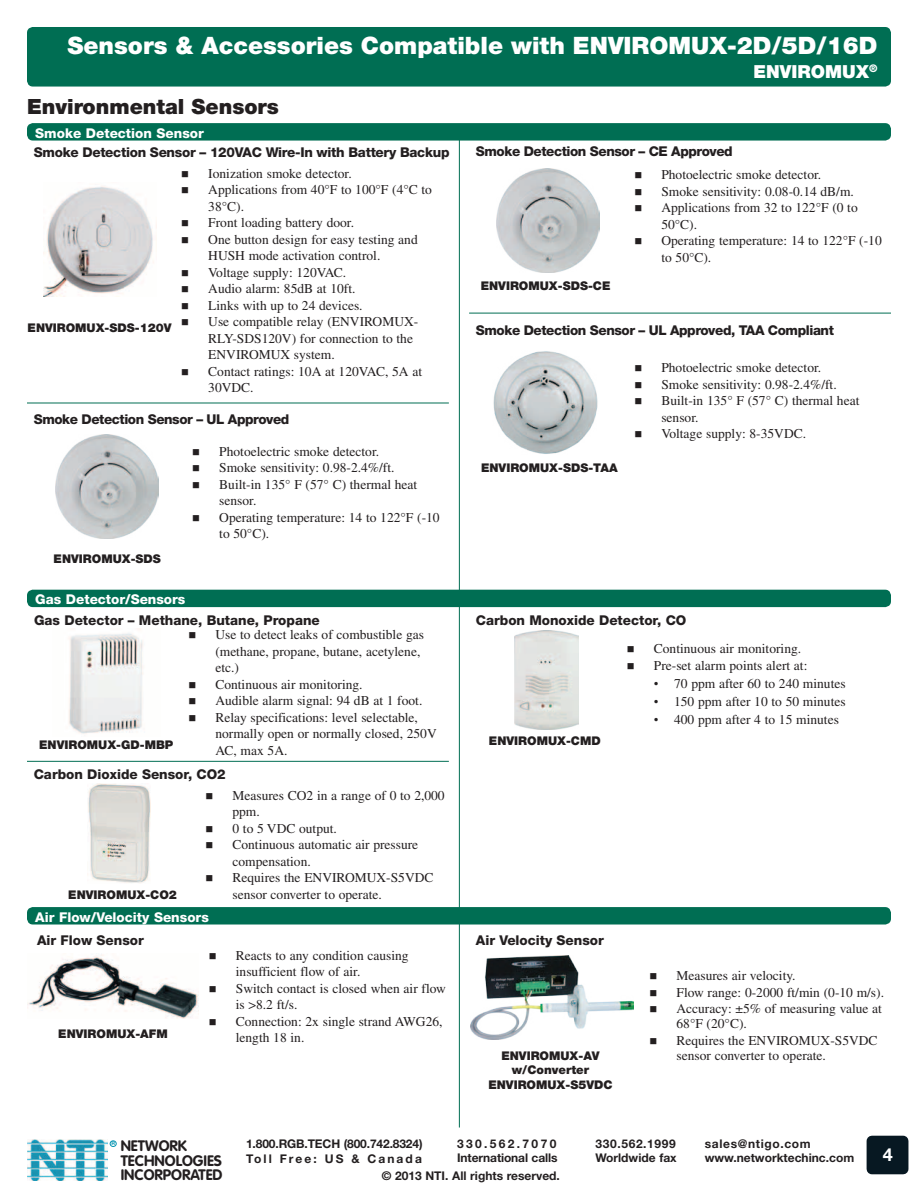
<style>
.page{position:relative;width:918px;height:1188px;background:#fff}
.page>*{position:absolute;margin:0;border:0;box-sizing:border-box;transform-origin:0 0}
.t1{font:900 24px "Helvetica Neue LT Std";color:#fff}
.t2{font:900 21px "Helvetica Neue LT Std";color:#231f20}
.t3{font:900 18px "Helvetica Neue LT Std";color:#fff}
.t4{font:700 18px "Helvetica Neue LT Std";color:#fff}
.t5{font:700 15px/14.7px "VAG Rounded Std";color:#231f20}
.t6{font:13.5px/16.5px "Times LT Std";color:#231f20}
.t7{font:800 13.5px "Helvetica Neue LT Std";letter-spacing:-.02em;color:#231f20}
.t8{font:800 13.5px "Helvetica Neue LT Std";color:#231f20}
.t9{font:800 13.5px "Helvetica Neue LT Std";color:#fff}
.t10{font:700 12px/14.4px "Helvetica Neue LT Std";color:#231f20}
.t11{font:900 12px/14.4px "Helvetica Neue LT Std";color:#231f20;text-align:center}
.t12{font:700 4.95px "Helvetica Neue LT Std";color:#0093b0}
.s1{font-family:"Times New Roman"}
</style>
<div class="page">
<div style="left:110px;top:1140px;width:7px;height:7px;border:1px solid #0093b0;border-radius:50%"></div>
<img style="left:28px;top:1140px;width:80px;height:41px">
<div style="left:867px;top:1136px;width:41px;height:38px;background:#071822"></div>
<hr style="left:459px;top:137px;width:1px;height:991px;background:#006e53">
<div style="left:27px;top:27px;width:864px;height:60px;background:#006e53;border-radius:6px"></div>
<div style="left:27px;top:590px;width:864px;height:17px;background:#006e53;border-radius:6px"></div>
<div style="left:27px;top:123px;width:864px;height:18px;background:#006e53;border-radius:6px"></div>
<img style="left:43px;top:186px;width:114px;height:110px">
<img style="left:515px;top:631px;width:64px;height:98px">
<img style="left:88px;top:784px;width:62px;height:99px">
<img style="left:27px;top:954px;width:172px;height:64px">
<img style="left:471px;top:955px;width:163px;height:85px">
<img style="left:56px;top:435px;width:103px;height:104px">
<hr style="left:27px;top:403px;width:422px;height:1px;background:#006e53">
<img style="left:69px;top:629px;width:74px;height:105px">
<div style="left:27px;top:907px;width:864px;height:18px;background:#006e53;border-radius:6px"></div>
<hr style="left:27px;top:761px;width:422px;height:1px;background:#006e53">
<img style="left:496px;top:168px;width:103px;height:104px">
<img style="left:493px;top:351px;width:105px;height:103px">
<hr style="left:469px;top:313px;width:422px;height:1px;background:#006e53">
<h1 class="t1" style="left:68px;top:31px;width:811px">Sensors &amp; Accessories Compatible with ENVIROMUX-2D/5D/16D</h1>
<h3 class="t3" style="left:753px;top:61px;width:126px">ENVIROMUX<sup>®</sup></h3>
<h2 class="t2" style="left:27px;top:94px;width:254px">Environmental Sensors</h2>
<p class="t9" style="left:35px;top:125px;width:170px">Smoke Detection Sensor</p>
<p class="t7" style="left:34px;top:144px;width:417px">Smoke Detection Sensor – 120VAC Wire-In with Battery Backup</p>
<p class="t11" style="left:28px;top:321px;width:146px">ENVIROMUX-SDS-120V</p>
<p class="t6" style="left:208px;top:165px;width:225px">Ionization smoke detector.<br>Applications from 40°F to 100°F (4°C to<br>38°C).<br>Front loading battery door.<br>One button design for easy testing and<br>HUSH mode activation control.<br>Voltage supply: 120VAC.<br>Audio alarm: 85dB at 10ft.<br>Links with up to 24 devices.<br>Use compatible relay (ENVIROMUX-<br>RLY-SDS120V) for connection to the<br>ENVIROMUX system.<br>Contact ratings: 10A at 120VAC, 5A at<br>30VDC.</p>
<p class="t7" style="left:34px;top:412px;width:257px">Smoke Detection Sensor – UL Approved</p>
<p class="t11" style="left:54px;top:552px;width:109px">ENVIROMUX-SDS</p>
<p class="t9" style="left:35px;top:592px;width:152px">Gas Detector/Sensors</p>
<p class="t6" style="left:219px;top:443px;width:222px">Photoelectric smoke detector.<br>Smoke sensitivity: 0.98-2.4%/ft.<br>Built-in 135° F (57° C) thermal heat sensor.<br>Operating temperature: 14 to 122°F (-10 to 50°C).</p>
<p class="t8" style="left:34px;top:612px;width:287px">Gas Detector – Methane, Butane, Propane</p>
<p class="t11" style="left:39px;top:737px;width:136px">ENVIROMUX-GD-MBP</p>
<p class="t6" style="left:215px;top:626px;width:223px">Use to detect leaks of combustible gas (methane, propane, butane, acetylene, etc.)<br>Continuous air monitoring.<br>Audible alarm signal: 94 dB at 1 foot.<br>Relay specifications: level selectable, normally open or normally closed, 250V<br>AC, max 5A.</p>
<p class="t8" style="left:34px;top:766px;width:194px">Carbon Dioxide Sensor, CO2</p>
<p class="t11" style="left:68px;top:887px;width:110px">ENVIROMUX-CO2</p>
<p class="t9" style="left:35px;top:909px;width:175px">Air Flow/Velocity Sensors</p>
<p class="t8" style="left:37px;top:932px;width:108px">Air Flow Sensor</p>
<p class="t11" style="left:58px;top:1027px;width:111px">ENVIROMUX-AFM</p>
<p class="t6" style="left:232px;top:787px;width:214px">Measures CO2 in a range of 0 to 2,000 ppm.<br>0 to 5 VDC output.<br>Continuous automatic air pressure compensation.<br>Requires the ENVIROMUX-S5VDC sensor converter to operate.</p>
<p class="t6" style="left:236px;top:947px;width:212px">Reacts to any condition causing insufficient flow of air.<br>Switch contact is closed when air flow is &gt;8.2 ft/s.<br>Connection: 2x single strand AWG26, length 18 in.</p>
<p class="t7" style="left:476px;top:143px;width:258px">Smoke Detection Sensor – CE Approved</p>
<p class="t11" style="left:481px;top:278px;width:131px">ENVIROMUX-SDS-CE</p>
<p class="t6" style="left:661px;top:166px;width:222px">Photoelectric smoke detector.<br>Smoke sensitivity: 0.08-0.14 dB/m.<br>Applications from 32 to 122°F (0 to<br>50°C).<br>Operating temperature: 14 to 122°F (-10 to 50°C).</p>
<p class="t7" style="left:476px;top:322px;width:360px">Smoke Detection Sensor – UL Approved, TAA Compliant</p>
<p class="t11" style="left:481px;top:461px;width:138px">ENVIROMUX-SDS-TAA</p>
<p class="t6" style="left:661px;top:359px;width:200px">Photoelectric smoke detector.<br>Smoke sensitivity: 0.98-2.4%/ft.<br>Built-in 135° F (57° C) thermal heat sensor.<br>Voltage supply: 8-35VDC.</p>
<p class="t8" style="left:476px;top:612px;width:212px">Carbon Monoxide Detector, CO</p>
<p class="t6" style="left:654px;top:640px;width:155px">Continuous air monitoring.<br>Pre-set alarm points alert at:</p>
<p class="t6" style="left:654px;top:675px;width:193px"><span class="s1">•</span> 70 ppm after 60 to 240 minutes</p>
<p class="t6" style="left:654px;top:693px;width:193px"><span class="s1">•</span> 150 ppm after 10 to 50 minutes</p>
<p class="t6" style="left:654px;top:711px;width:187px"><span class="s1">•</span> 400 ppm after 4 to 15 minutes</p>
<p class="t11" style="left:489px;top:734px;width:113px">ENVIROMUX-CMD</p>
<p class="t8" style="left:476px;top:932px;width:130px">Air Velocity Sensor</p>
<p class="t11" style="left:488px;top:1048px;width:126px">ENVIROMUX-AV w/Converter<br>ENVIROMUX-S5VDC</p>
<p class="t6" style="left:676px;top:967px;width:209px">Measures air velocity.<br>Flow range: 0-2000 ft/min (0-10 m/s).<br>Accuracy: ±5% of measuring value at</p>
<p class="t6" style="left:676px;top:1015px;width:203px">68°F (20°C).<br>Requires the ENVIROMUX-S5VDC</p>
<p class="t6" style="left:676px;top:1047px;width:151px">sensor converter to operate.</p>
<p class="t10" style="left:246px;top:1136px;width:178px">1.800.RGB.TECH (800.742.8324)<br>Toll Free: US &amp; Canada</p>
<p class="t10" style="left:595px;top:1136px;width:83px">330.562.1999<br>Worldwide fax</p>
<p class="t10" style="left:705px;top:1136px;width:151px">sales@ntigo.com www.networktechinc.com</p>
<p class="t10" style="left:457px;top:1136px;width:102px">330.562.7070<br>International calls</p>
<p class="t12" style="left:111px;top:1140px;width:5px">R</p>
<p class="t5" style="left:121px;top:1139px;width:103px">NETWORK<br>TECHNOLOGIES<br>INCORPORATED</p>
<h3 class="t4" style="left:883px;top:1143px;width:12px">4</h3>
<p class="t10" style="left:382px;top:1168px;width:180px">© 2013 NTI. All rights reserved.</p>
</div>
